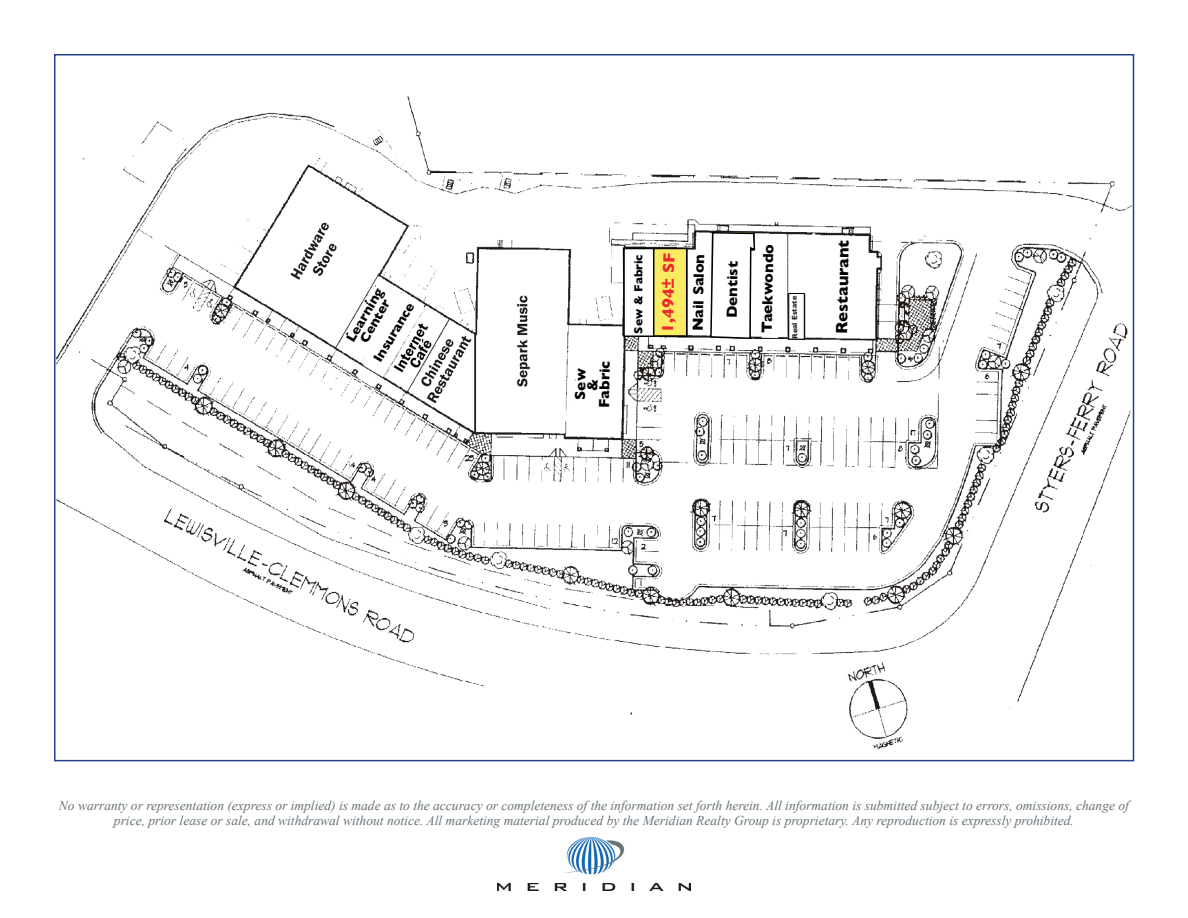
<style>
.page{position:relative;width:1188px;height:918px;background:#fff}
.page>*{position:absolute;margin:0;border:0;box-sizing:border-box;transform-origin:0 0}
.t1{font:700 16.5px "Gill Sans";color:#000}
.t2{font:700 16.5px "Gill Sans";color:#ee292c}
.t3{font:700 15px "Gill Sans";color:#000}
.t4{font:italic 13.5px/15px "Times New Roman";color:#687379;text-align:center}
.t5{font:700 13.5px/12px "Gill Sans";color:#000;text-align:center}
.t6{font:700 12px "Gill Sans";color:#000}
.t7{font:700 7.5px "Gill Sans";color:#231f20}
</style>
<div class="page">
<img style="left:497px;top:837px;width:194px;height:54px">
<img style="left:57px;top:96px;width:1074px;height:653px">
<div style="left:623px;top:248px;width:32px;height:89px;background:#fff;border:2px solid #000"></div>
<div style="left:788px;top:293px;width:17px;height:47px;background:#fff;border:1px solid #000"></div>
<svg style="left:693px;top:231px;width:63px;height:109px"></svg>
<svg style="left:762px;top:239px;width:18px;height:99px"></svg>
<svg style="left:836px;top:240px;width:18px;height:94px"></svg>
<svg style="left:342px;top:281px;width:83px;height:96px"></svg>
<div style="left:653px;top:248px;width:34px;height:89px;background:#fbeb62;border:2px solid #000"></div>
<svg style="left:575px;top:348px;width:43px;height:73px"></svg>
<p class="t5" style="left:344px;top:338px;width:62px;rotate:-60deg">Learning<br>Center</p>
<p class="t5" style="left:371px;top:357px;width:68px;rotate:-59deg">Insurance</p>
<p class="t3" style="left:592px;top:408px;width:48px;rotate:-89deg">Fabric</p>
<p class="t6" style="left:629px;top:334px;width:81px;rotate:-90deg">Sew &amp; Fabric</p>
<p class="t2" style="left:654px;top:333px;width:82px;rotate:-89deg">1,494± SF</p>
<p class="t3" style="left:686px;top:331px;width:79px;rotate:-89deg">Nail Salon</p>
<p class="t3" style="left:755px;top:333px;width:90px;rotate:-89deg">Taekwondo</p>
<p class="t1" style="left:829px;top:333px;width:95px;rotate:-89deg">Restaurant</p>
<p class="t3" style="left:720px;top:318px;width:58px;rotate:-89deg">Dentist</p>
<p class="t7" style="left:789px;top:339px;width:45px;rotate:-91deg">Real Estate</p>
<p class="t4" style="left:59px;top:798px;width:1072px">No warranty or representation (express or implied) is made as to the accuracy or completeness of the information set forth herein. All information is submitted subject to errors, omissions, change of price, prior lease or sale, and withdrawal without notice. All marketing material produced by the Meridian Realty Group is proprietary. Any reproduction is expressly prohibited.</p>
</div>
